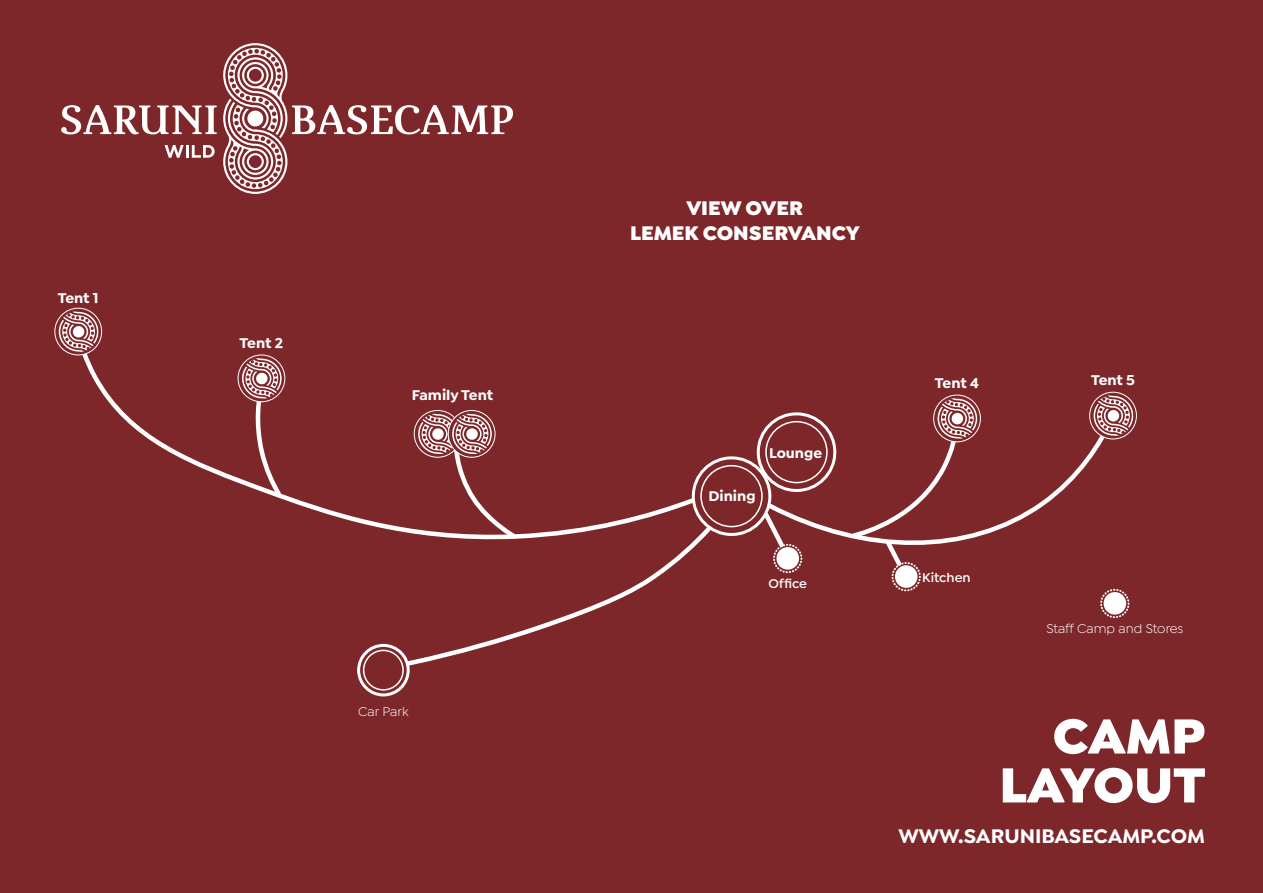
<style>
.page{position:relative;width:1263px;height:893px;background:#7e272a}
.page>*{position:absolute;margin:0;border:0;box-sizing:border-box;transform-origin:0 0}
.t1{font:900 52.5px/48.9px "Isidora Sans";color:#fff;text-align:right}
.t2{font:900 21px/25.2px "Isidora Sans";color:#fff;text-align:center}
.t3{font:700 21px "Isidora Sans";color:#fff}
.t4{font:700 15px "Isidora Sans";color:#fff}
.t5{font:13.5px "Isidora Sans";color:#fff}
.t6{font:600 13.5px "Isidora Sans";color:#fff}
</style>
<div class="page">
<svg style="left:764px;top:412px;width:353px;height:126px"></svg>
<svg style="left:410px;top:523px;width:305px;height:143px"></svg>
<svg style="left:74px;top:329px;width:623px;height:217px"></svg>
<div style="left:692px;top:456px;width:79px;height:80px;border:3px solid #fff;border-radius:50%"></div>
<div style="left:700px;top:465px;width:63px;height:62px;border:2px solid #fff;border-radius:50%"></div>
<div style="left:757px;top:412px;width:79px;height:80px;border:3px solid #fff;border-radius:50%"></div>
<div style="left:765px;top:421px;width:63px;height:62px;border:2px solid #fff;border-radius:50%"></div>
<svg style="left:357px;top:644px;width:53px;height:52px"></svg>
<svg style="left:238px;top:355px;width:47px;height:47px"></svg>
<div style="left:238px;top:354px;width:47px;height:48px;border:1px solid #fff;border-radius:50%"></div>
<svg style="left:241px;top:358px;width:44px;height:142px"></svg>
<svg style="left:55px;top:308px;width:47px;height:47px"></svg>
<div style="left:54px;top:308px;width:48px;height:47px;border:1px solid #fff;border-radius:50%"></div>
<svg style="left:58px;top:311px;width:41px;height:41px"></svg>
<div style="left:414px;top:410px;width:47px;height:48px;border:1px solid #fff;border-radius:50%"></div>
<svg style="left:417px;top:413px;width:102px;height:128px"></svg>
<svg style="left:934px;top:395px;width:46px;height:47px"></svg>
<div style="left:933px;top:395px;width:48px;height:47px;border:1px solid #fff;border-radius:50%"></div>
<svg style="left:1090px;top:392px;width:46px;height:47px"></svg>
<div style="left:1089px;top:392px;width:48px;height:47px;border:1px solid #fff;border-radius:50%"></div>
<svg style="left:1092px;top:395px;width:41px;height:41px"></svg>
<svg style="left:1100px;top:589px;width:29px;height:29px"></svg>
<svg style="left:849px;top:398px;width:128px;height:193px"></svg>
<svg style="left:760px;top:509px;width:42px;height:64px"></svg>
<svg style="left:61px;top:43px;width:452px;height:151px"></svg>
<p class="t4" style="left:58px;top:288px;width:43px">Tent 1</p>
<p class="t4" style="left:240px;top:334px;width:45px">Tent 2</p>
<p class="t4" style="left:412px;top:385px;width:83px">Family Tent</p>
<p class="t5" style="left:358px;top:704px;width:52px">Car Park</p>
<h2 class="t2" style="left:630px;top:195px;width:231px">VIEW OVER<br>LEMEK CONSERVANCY</h2>
<p class="t4" style="left:708px;top:487px;width:49px">Dining</p>
<p class="t4" style="left:769px;top:443px;width:55px">Lounge</p>
<p class="t6" style="left:768px;top:575px;width:40px">Office</p>
<p class="t4" style="left:935px;top:374px;width:46px">Tent 4</p>
<p class="t4" style="left:1091px;top:371px;width:46px">Tent 5</p>
<p class="t6" style="left:922px;top:570px;width:50px">Kitchen</p>
<p class="t5" style="left:1046px;top:621px;width:139px">Staff Camp and Stores</p>
<h1 class="t1" style="left:999px;top:711px;width:208px">CAMP<br>LAYOUT</h1>
<h2 class="t3" style="left:898px;top:823px;width:308px">WWW.SARUNIBASECAMP.COM</h2>
</div>
